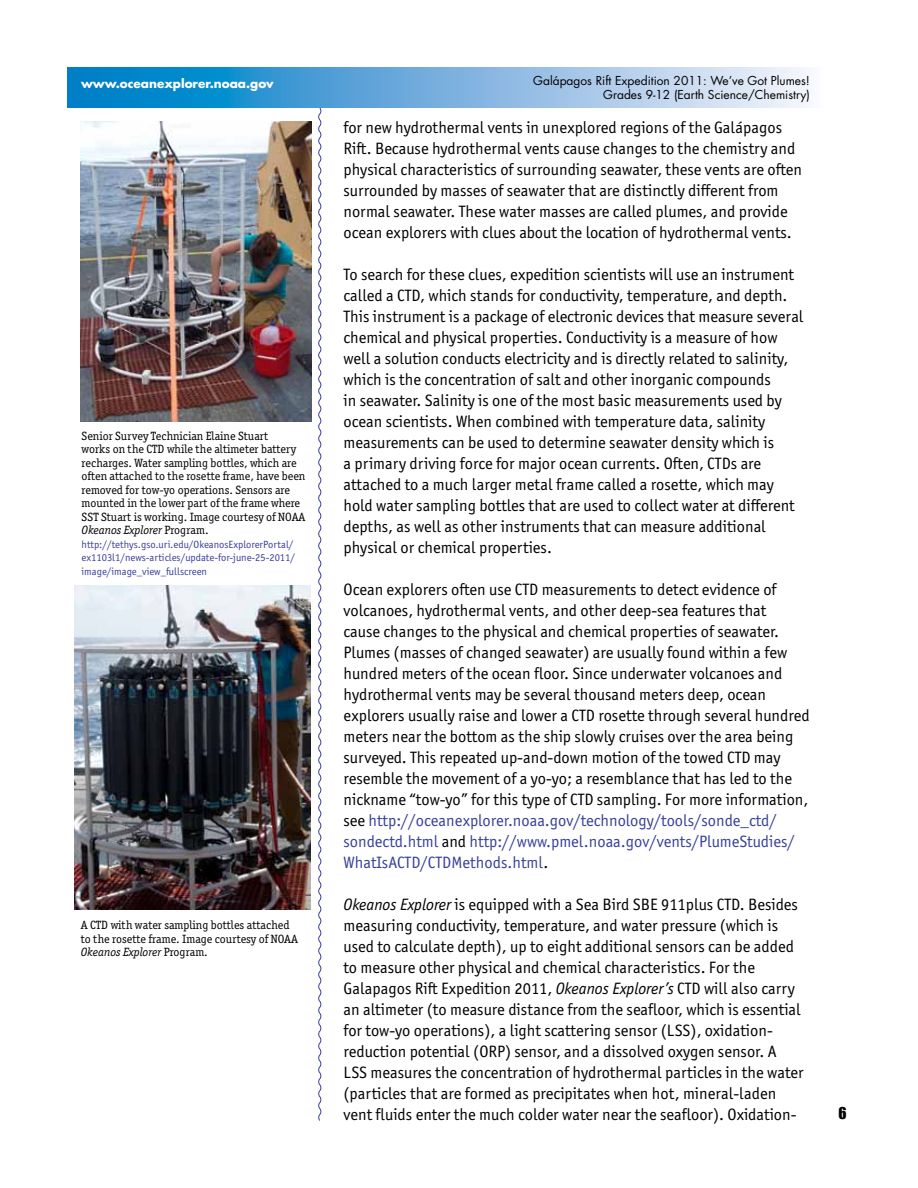
<style>
.page{position:relative;width:918px;height:1188px;background:#fff}
.page>*{position:absolute;margin:0;border:0;box-sizing:border-box;transform-origin:0 0}
.body_text{font:16.5px/21px "Officina Sans ITC Std";color:#000}
.t1{font:15px "Impact";color:#000}
.Image_caption_credit{font:12px/13.5px "Officina Serif ITC Std";color:#000}
.t2{font:12px/14.4px "Futura";color:#000;text-align:right}
.t3{font:700 12px "Futura";color:#fff}
.image_link_-_caption{font:10.5px/13.5px "Officina Sans ITC Std";color:#384099}
.s1{color:#384099}
.s2{font-style:italic}
</style>
<div class="page">
<svg style="left:68px;top:68px;width:740px;height:40px;background:#70b2de"></svg>
<svg style="left:317px;top:107px;width:5px;height:1014px"></svg>
<img style="left:80px;top:122px;width:231px;height:300px">
<img style="left:74px;top:586px;width:236px;height:324px">
<p class="t3" style="left:81px;top:76px;width:194px">www.oceanexplorer.noaa.gov</p>
<p class="t2" style="left:533px;top:73px;width:278px">Galápagos Rift Expedition 2011: We’ve Got Plumes!<br>Grades 9-12 (Earth Science/Chemistry)</p>
<p class="body_text" style="left:344px;top:117px;width:460px">for new hydrothermal vents in unexplored regions of the Galápagos Rift. Because hydrothermal vents cause changes to the chemistry and physical characteristics of surrounding seawater, these vents are often surrounded by masses of seawater that are distinctly different from normal seawater. These water masses are called plumes, and provide ocean explorers with clues about the location of hydrothermal vents.</p>
<p class="body_text" style="left:344px;top:264px;width:462px">To search for these clues, expedition scientists will use an instrument called a CTD, which stands for conductivity, temperature, and depth.<br>This instrument is a package of electronic devices that measure several chemical and physical properties. Conductivity is a measure of how well a solution conducts electricity and is directly related to salinity, which is the concentration of salt and other inorganic compounds<br>in seawater. Salinity is one of the most basic measurements used by ocean scientists. When combined with temperature data, salinity measurements can be used to determine seawater density which is<br>a primary driving force for major ocean currents. Often, CTDs are attached to a much larger metal frame called a rosette, which may hold water sampling bottles that are used to collect water at different depths, as well as other instruments that can measure additional physical or chemical properties.</p>
<p class="body_text" style="left:344px;top:579px;width:468px">Ocean explorers often use CTD measurements to detect evidence of volcanoes, hydrothermal vents, and other deep-sea features that<br>cause changes to the physical and chemical properties of seawater.<br>Plumes (masses of changed seawater) are usually found within a few hundred meters of the ocean floor. Since underwater volcanoes and hydrothermal vents may be several thousand meters deep, ocean explorers usually raise and lower a CTD rosette through several hundred meters near the bottom as the ship slowly cruises over the area being surveyed. This repeated up-and-down motion of the towed CTD may resemble the movement of a yo-yo; a resemblance that has led to the nickname “tow-yo” for this type of CTD sampling. For more information, see <span class="s1">http://oceanexplorer.noaa.gov/technology/tools/sonde_ctd/ sondectd.html</span> and <span class="s1">http://www.pmel.noaa.gov/vents/PlumeStudies/ WhatIsACTD/CTDMethods.html</span>.</p>
<p class="body_text" style="left:344px;top:894px;width:462px"><span class="s2">Okeanos Explorer</span> is equipped with a Sea Bird SBE 911plus CTD. Besides measuring conductivity, temperature, and water pressure (which is used to calculate depth), up to eight additional sensors can be added to measure other physical and chemical characteristics. For the Galapagos Rift Expedition 2011, <span class="s2">Okeanos Explorer’s</span> CTD will also carry an altimeter (to measure distance from the seafloor, which is essential for tow-yo operations), a light scattering sensor (LSS), oxidation&shy;reduction potential (ORP) sensor, and a dissolved oxygen sensor. A LSS measures the concentration of hydrothermal particles in the water (particles that are formed as precipitates when hot, mineral-laden vent fluids enter the much colder water near the seafloor). Oxidation-</p>
<p class="Image_caption_credit" style="left:82px;top:429px;width:225px">Senior Survey Technician Elaine Stuart<br>works on the CTD while the altimeter battery recharges. Water sampling bottles, which are often attached to the rosette frame, have been removed for tow-yo operations. Sensors are mounted in the lower part of the frame where SST Stuart is working. Image courtesy of NOAA <span class="s2">Okeanos Explorer</span> Program.</p>
<p class="image_link_-_caption" style="left:82px;top:538px;width:215px">http://tethys.gso.uri.edu/OkeanosExplorerPortal/ ex1103l1/news-articles/update-for-june-25-2011/ image/image_view_fullscreen</p>
<p class="Image_caption_credit" style="left:81px;top:918px;width:219px">A CTD with water sampling bottles attached to the rosette frame. Image courtesy of NOAA<br><span class="s2">Okeanos Explorer</span> Program.</p>
<p class="t1" style="left:838px;top:1101px;width:10px">6</p>
</div>
